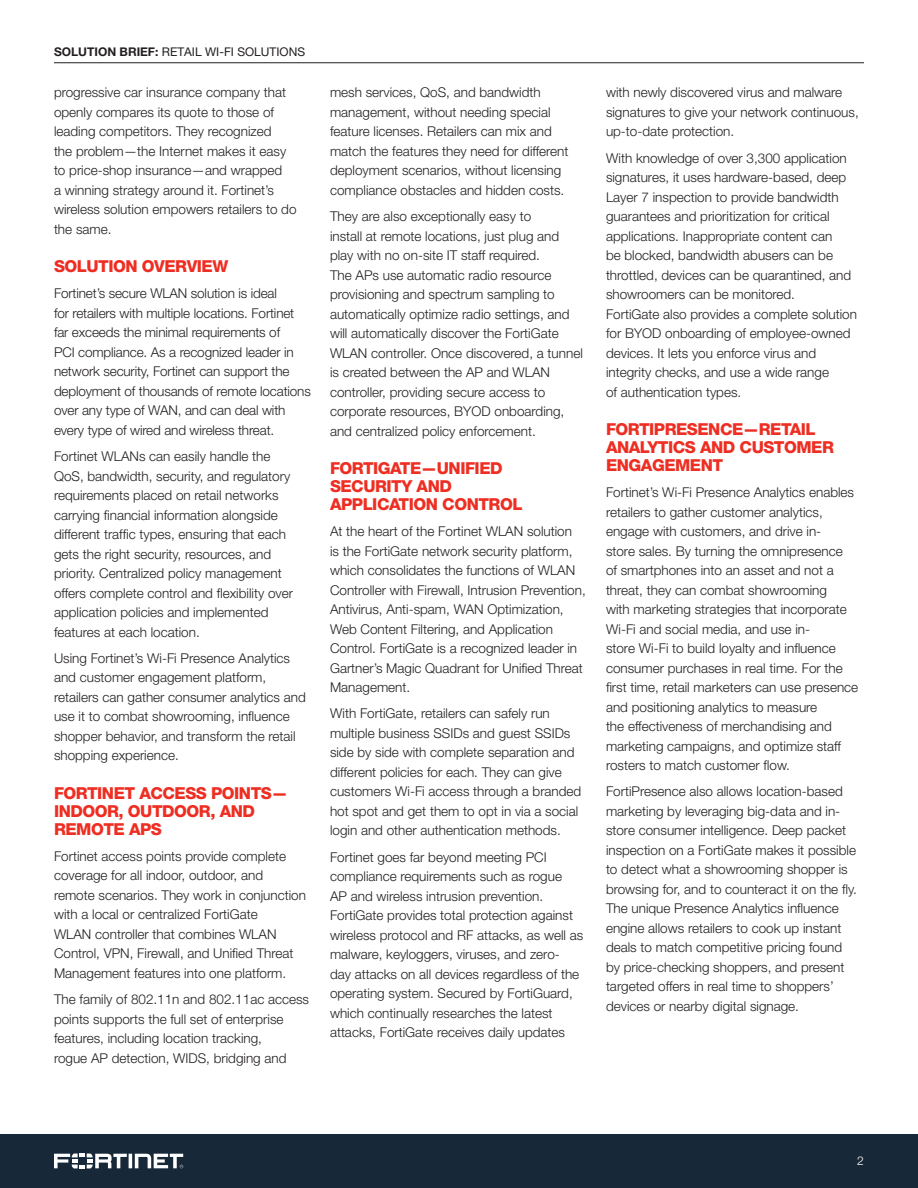
<style>
.page{position:relative;width:918px;height:1188px;background:#fff}
.page>*{position:absolute;margin:0;border:0;box-sizing:border-box;transform-origin:0 0}
.Body_Copy_SUBHEAD__R{font:800 16.5px/18px "Helvetica Neue LT Pro";letter-spacing:-.03em;color:#ee2e22}
.Body_Copy{font:300 13.5px/19.5px "Helvetica Neue LT Pro";color:#231f20}
.t1{font:12px "Helvetica Neue LT Pro";color:#231f20}
.t2{font:300 12px "Helvetica Neue LT Pro";color:#fff}
.s1{font-weight:700}
</style>
<div class="page">
<div style="left:0;top:1134px;width:918px;height:54px;background:#172938"></div>
<svg style="left:54px;top:1154px;width:129px;height:14px"></svg>
<hr style="left:54px;top:63px;width:810px;height:1px;background:#231f20">
<p class="t1" style="left:54px;top:44px;width:253px"><span class="s1">SOLUTION BRIEF:</span> RETAIL WI-FI SOLUTIONS</p>
<p class="Body_Copy" style="left:54px;top:83px;width:244px">progressive car insurance company that openly compares its quote to those of leading competitors. They recognized<br>the problem—the Internet makes it easy to price-shop insurance—and wrapped<br>a winning strategy around it. Fortinet’s wireless solution empowers retailers to do the same.</p>
<p class="Body_Copy_SUBHEAD__R" style="left:54px;top:257px;width:176px">SOLUTION OVERVIEW</p>
<p class="Body_Copy" style="left:54px;top:284px;width:258px">Fortinet’s secure WLAN solution is ideal<br>for retailers with multiple locations. Fortinet far exceeds the minimal requirements of<br>PCI compliance. As a recognized leader in network security, Fortinet can support the deployment of thousands of remote locations over any type of WAN, and can deal with every type of wired and wireless threat.</p>
<p class="Body_Copy" style="left:54px;top:446px;width:241px">Fortinet WLANs can easily handle the QoS, bandwidth, security, and regulatory requirements placed on retail networks carrying financial information alongside different traffic types, ensuring that each gets the right security, resources, and priority. Centralized policy management offers complete control and flexibility over application policies and implemented features at each location.</p>
<p class="Body_Copy" style="left:54px;top:648px;width:253px">Using Fortinet’s Wi-Fi Presence Analytics and customer engagement platform, retailers can gather consumer analytics and use it to combat showrooming, influence shopper behavior, and transform the retail shopping experience.</p>
<p class="Body_Copy_SUBHEAD__R" style="left:54px;top:784px;width:235px">FORTINET ACCESS POINTS—<br>INDOOR, OUTDOOR, AND<br>REMOTE APS</p>
<p class="Body_Copy" style="left:54px;top:846px;width:254px">Fortinet access points provide complete coverage for all indoor, outdoor, and remote scenarios. They work in conjunction with a local or centralized FortiGate<br>WLAN controller that combines WLAN Control, VPN, Firewall, and Unified Threat Management features into one platform.</p>
<p class="Body_Copy" style="left:54px;top:989px;width:257px">The family of 802.11n and 802.11ac access points supports the full set of enterprise features, including location tracking,<br>rogue AP detection, WIDS, bridging and</p>
<p class="Body_Copy" style="left:330px;top:83px;width:240px">mesh services, QoS, and bandwidth management, without needing special feature licenses. Retailers can mix and match the features they need for different deployment scenarios, without licensing compliance obstacles and hidden costs.</p>
<p class="Body_Copy" style="left:330px;top:206px;width:254px">They are also exceptionally easy to<br>install at remote locations, just plug and play with no on-site IT staff required.<br>The APs use automatic radio resource provisioning and spectrum sampling to automatically optimize radio settings, and will automatically discover the FortiGate WLAN controller. Once discovered, a tunnel is created between the AP and WLAN controller, providing secure access to corporate resources, BYOD onboarding, and centralized policy enforcement.</p>
<p class="Body_Copy_SUBHEAD__R" style="left:330px;top:459px;width:194px">FORTIGATE—UNIFIED<br>SECURITY AND<br>APPLICATION CONTROL</p>
<p class="Body_Copy" style="left:330px;top:521px;width:257px">At the heart of the Fortinet WLAN solution<br>is the FortiGate network security platform, which consolidates the functions of WLAN Controller with Firewall, Intrusion Prevention, Antivirus, Anti-spam, WAN Optimization, Web Content Filtering, and Application Control. FortiGate is a recognized leader in Gartner’s Magic Quadrant for Unified Threat Management.</p>
<p class="Body_Copy" style="left:330px;top:704px;width:253px">With FortiGate, retailers can safely run multiple business SSIDs and guest SSIDs side by side with complete separation and different policies for each. They can give customers Wi-Fi access through a branded hot spot and get them to opt in via a social login and other authentication methods.</p>
<p class="Body_Copy" style="left:330px;top:847px;width:255px">Fortinet goes far beyond meeting PCI compliance requirements such as rogue<br>AP and wireless intrusion prevention.<br>FortiGate provides total protection against wireless protocol and RF attacks, as well as malware, keyloggers, viruses, and zero&shy;day attacks on all devices regardless of the operating system. Secured by FortiGuard, which continually researches the latest attacks, FortiGate receives daily updates</p>
<p class="Body_Copy" style="left:606px;top:83px;width:254px">with newly discovered virus and malware signatures to give your network continuous, up-to-date protection.</p>
<p class="Body_Copy" style="left:606px;top:148px;width:253px">With knowledge of over 3,300 application signatures, it uses hardware-based, deep Layer 7 inspection to provide bandwidth guarantees and prioritization for critical applications. Inappropriate content can<br>be blocked, bandwidth abusers can be throttled, devices can be quarantined, and showroomers can be monitored.<br>FortiGate also provides a complete solution for BYOD onboarding of employee-owned devices. It lets you enforce virus and integrity checks, and use a wide range<br>of authentication types.</p>
<p class="Body_Copy_SUBHEAD__R" style="left:606px;top:420px;width:229px">FORTIPRESENCE—RETAIL<br>ANALYTICS AND CUSTOMER<br>ENGAGEMENT</p>
<p class="Body_Copy" style="left:606px;top:482px;width:254px">Fortinet’s Wi-Fi Presence Analytics enables retailers to gather customer analytics, engage with customers, and drive in-<br>store sales. By turning the omnipresence<br>of smartphones into an asset and not a threat, they can combat showrooming<br>with marketing strategies that incorporate Wi-Fi and social media, and use in-<br>store Wi-Fi to build loyalty and influence consumer purchases in real time. For the first time, retail marketers can use presence and positioning analytics to measure<br>the effectiveness of merchandising and marketing campaigns, and optimize staff rosters to match customer flow.</p>
<p class="Body_Copy" style="left:606px;top:782px;width:252px">FortiPresence also allows location-based marketing by leveraging big-data and in&shy;store consumer intelligence. Deep packet inspection on a FortiGate makes it possible to detect what a showrooming shopper is browsing for, and to counteract it on the fly.<br>The unique Presence Analytics influence engine allows retailers to cook up instant deals to match competitive pricing found by price-checking shoppers, and present targeted offers in real time to shoppers’ devices or nearby digital signage.</p>
<p class="t2" style="left:857px;top:1154px;width:8px">2</p>
</div>
